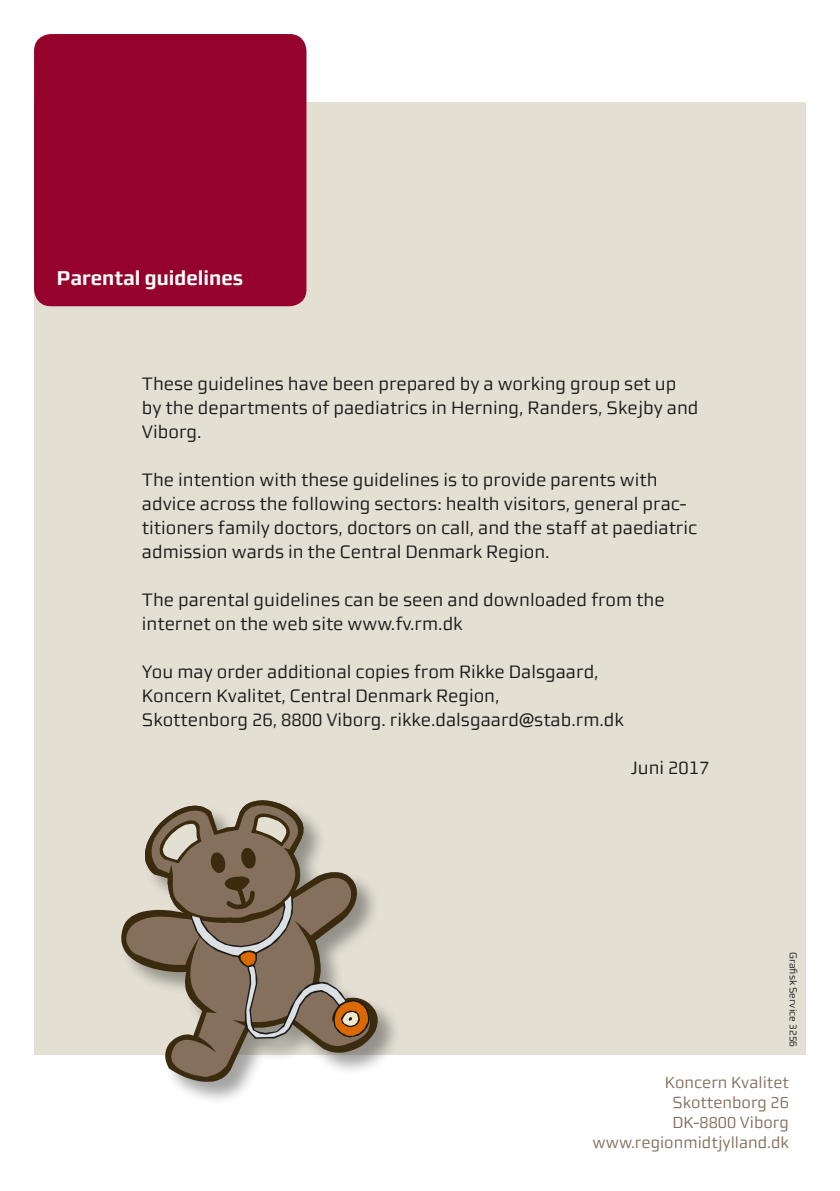
<style>
.page{position:relative;width:840px;height:1191px;background:#fff}
.page>*{position:absolute;margin:0;border:0;box-sizing:border-box;transform-origin:0 0}
.t1{font:700 20px "midtsans";color:#fff}
.bt{font:18px/24px "midtsans";color:#1a1a18}
.Afsender_-_bagsiden{font:16px "midtsans";color:#84705d}
.t2{font:10px "midtsans";color:#1a1a18}
</style>
<div class="page">
<div style="left:34px;top:102px;width:771px;height:952px;background:#e3dfd3"></div>
<div style="left:34px;top:34px;width:272px;height:272px;background:#95032d;border-radius:17px"></div>
<div style="left:120px;top:799px;width:281px;height:306px;background:#1a1a18;opacity:.4"></div>
<svg style="left:121px;top:800px;width:256px;height:281px"></svg>
<svg style="left:126px;top:878px;width:243px;height:199px"></svg>
<svg style="left:145px;top:800px;width:224px;height:238px"></svg>
<p class="t1" style="left:57px;top:266px;width:188px">Parental guidelines</p>
<p class="bt" style="left:142px;top:372px;width:557px">These guidelines have been prepared by a working group set up by the departments of paediatrics in Herning, Randers, Skejby and<br>Viborg.</p>
<p class="bt" style="left:142px;top:468px;width:556px">The intention with these guidelines is to provide parents with advice across the following sectors: health visitors, general prac&shy;titioners family doctors, doctors on call, and the staff at paediatric admission wards in the Central Denmark Region.</p>
<p class="bt" style="left:142px;top:588px;width:524px">The parental guidelines can be seen and downloaded from the internet on the web site www.fv.rm.dk</p>
<p class="bt" style="left:142px;top:660px;width:483px">You may order additional copies from Rikke Dalsgaard,<br>Koncern Kvalitet, Central Denmark Region,<br>Skottenborg 26, 8800 Viborg. rikke.dalsgaard@stab.rm.dk</p>
<p class="bt" style="left:630px;top:756px;width:80px">Juni 2017</p>
<p class="t2" style="left:798px;top:951px;width:97px;rotate:90deg">Grafisk Service 3256</p>
<p class="Afsender_-_bagsiden" style="left:664px;top:1073px;width:125px">Koncern Kvalitet</p>
<p class="Afsender_-_bagsiden" style="left:672px;top:1093px;width:118px">Skottenborg 26</p>
<p class="Afsender_-_bagsiden" style="left:672px;top:1113px;width:118px">DK-8800 Viborg</p>
<p class="Afsender_-_bagsiden" style="left:592px;top:1133px;width:198px">www.regionmidtjylland.dk</p>
</div>
